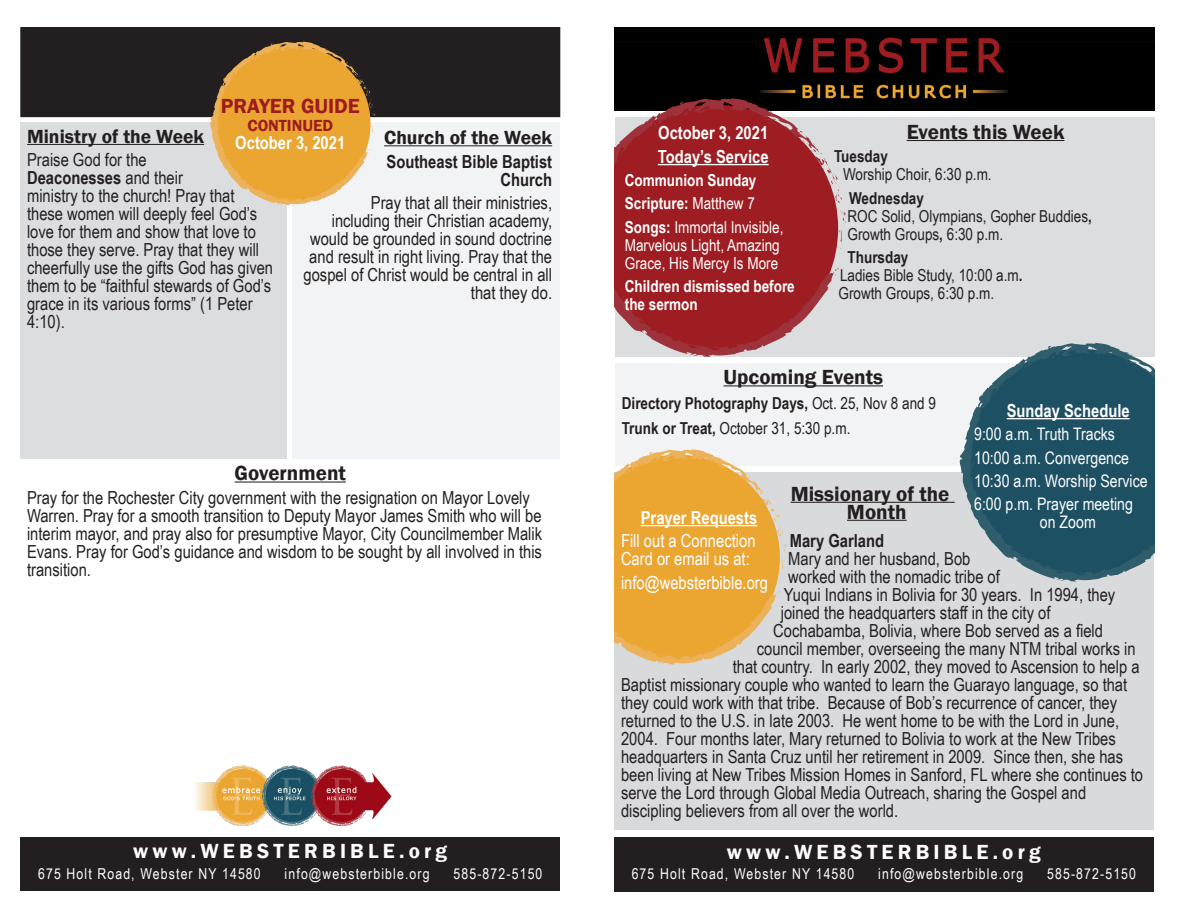
<style>
.page{position:relative;width:1188px;height:918px;background:#fff}
.page>*{position:absolute;margin:0;border:0;box-sizing:border-box;transform-origin:0 0}
.Bulliten_Body_Headin{font:600 21px/18px "Franklin Gothic";color:#231f20}
.t1{font:600 21px "Franklin Gothic";letter-spacing:.2em;color:#fff}
.Bulliten_Body_Headin-2{font:600 21px "Franklin Gothic";color:#9d1c20}
.Bulliten_Body_Headin-3{font:600 19.5px "Franklin Gothic";color:#231f20}
.Paragraph_Style_1{font:18px "Arial Narrow";color:#231f20}
.Bulliten_Body{font:18px/18px "Arial Narrow";color:#231f20}
.Bulliten_Body-2{font:700 18px "Arial Narrow";color:#fff}
.Bulliten_Body-3{font:18px/18px "Arial Narrow";color:#fff}
.Bulliten_Body-4{font:700 18px/18px "Arial Narrow";color:#231f20;text-align:right}
.Paragraph_Style_1-2{font:700 18px "Arial Narrow";color:#231f20}
.Bulliten_Body-5{font:17.25px "Arial Narrow";color:#fff}
.Bulliten_Body-6{font:16.5px/18px "Arial Narrow";color:#231f20}
.Bulliten_Body-7{font:16.5px/18px "Arial Narrow";color:#fff}
.Bulliten_Body-8{font:700 16.5px/18px "Arial Narrow";color:#fff}
.Bulliten_Body_Headin-4{font:700 16.5px "Arial Narrow";color:#231f20}
.Bulliten_Body_Headin-5{font:16.5px "Arial Narrow";color:#231f20}
.Bulliten_Body_Headin-6{font:600 16.5px "Franklin Gothic";color:#9d1c20}
.t2{font:15px "Arial Narrow";letter-spacing:.075em;color:#fff}
.s1{font-weight:700}
.s2{font-weight:400}
</style>
<div class="page">
<div style="left:615px;top:117px;width:539px;height:240px;background:#dcdddf"></div>
<hr style="left:907px;top:140px;width:157px;height:1px;background:#231f20">
<div style="left:614px;top:472px;width:540px;height:358px;background:#d9dadc"></div>
<hr style="left:791px;top:502px;width:164px;height:1px;background:#231f20">
<hr style="left:847px;top:520px;width:60px;height:1px;background:#231f20">
<div style="left:615px;top:363px;width:539px;height:103px;background:#f2f3f4"></div>
<hr style="left:724px;top:385px;width:159px;height:1px;background:#231f20">
<img style="left:614px;top:27px;width:540px;height:83px">
<svg style="left:839px;top:230px;width:3px;height:19px"></svg>
<svg style="left:841px;top:211px;width:5px;height:12px"></svg>
<svg style="left:614px;top:98px;width:220px;height:259px;background:#9f3438"></svg>
<svg style="left:800px;top:131px;width:42px;height:73px"></svg>
<svg style="left:764px;top:108px;width:19px;height:20px"></svg>
<svg style="left:728px;top:104px;width:4px;height:7px"></svg>
<svg style="left:683px;top:112px;width:7px;height:3px"></svg>
<div style="left:614px;top:837px;width:540px;height:54px;background:#231f20"></div>
<div style="left:293px;top:123px;width:267px;height:336px;background:#f2f3f4"></div>
<hr style="left:384px;top:145px;width:168px;height:1px;background:#231f20">
<div style="left:20px;top:123px;width:267px;height:336px;background:#dcdddf"></div>
<hr style="left:27px;top:144px;width:177px;height:1px;background:#231f20">
<div style="left:21px;top:28px;width:539px;height:88px;background:#231f20"></div>
<div style="left:20px;top:27px;width:540px;height:90px;border:2px solid #231f20"></div>
<hr style="left:235px;top:482px;width:111px;height:1px;background:#231f20">
<div style="left:21px;top:837px;width:539px;height:54px;background:#231f20"></div>
<hr style="left:658px;top:164px;width:111px;height:1px;background:#fff">
<svg style="left:959px;top:343px;width:196px;height:239px;fill:#1e5064"></svg>
<svg style="left:981px;top:404px;width:3px;height:7px"></svg>
<svg style="left:1125px;top:352px;width:18px;height:18px"></svg>
<svg style="left:1092px;top:348px;width:4px;height:7px"></svg>
<svg style="left:1051px;top:355px;width:6px;height:3px"></svg>
<svg style="left:614px;top:449px;width:162px;height:216px;background:#eaaf4e"></svg>
<svg style="left:748px;top:476px;width:38px;height:99px"></svg>
<svg style="left:719px;top:458px;width:15px;height:16px"></svg>
<svg style="left:689px;top:454px;width:3px;height:6px"></svg>
<hr style="left:1007px;top:418px;width:123px;height:1px;background:#fff">
<hr style="left:641px;top:525px;width:116px;height:1px;background:#fff">
<svg style="left:210px;top:42px;width:166px;height:163px"></svg>
<img style="left:195px;top:765px;width:197px;height:60px">
<p class="Bulliten_Body_Headin-2" style="left:221px;top:93px;width:140px">PRAYER GUIDE</p>
<p class="Bulliten_Body_Headin-6" style="left:247px;top:115px;width:87px">CONTINUED</p>
<p class="Bulliten_Body-2" style="left:235px;top:129px;width:111px">October 3, 2021</p>
<p class="Bulliten_Body_Headin-3" style="left:27px;top:124px;width:179px">Ministry of the Week</p>
<p class="Bulliten_Body" style="left:27px;top:150px;width:248px">Praise God for the<br><span class="s1">Deaconesses</span> and their<br>ministry to the church! Pray that these women will deeply feel God’s love for them and show that love to those they serve. Pray that they will cheerfully use the gifts God has given them to be “faithful stewards of God’s grace in its various forms” (1 Peter<br>4:10).</p>
<p class="Bulliten_Body_Headin-3" style="left:384px;top:126px;width:170px">Church of the Week</p>
<p class="Bulliten_Body-4" style="left:387px;top:152px;width:167px">Southeast Bible Baptist<br>Church</p>
<p class="Bulliten_Body" style="left:304px;top:193px;width:250px;text-align:right">Pray that all their ministries,<br>including their Christian academy, would be grounded in sound doctrine and result in right living. Pray that the gospel of Christ would be central in all that they do.</p>
<p class="Bulliten_Body_Headin" style="left:235px;top:465px;width:113px">Government</p>
<p class="Bulliten_Body" style="left:27px;top:488px;width:517px">Pray for the Rochester City government with the resignation on Mayor Lovely Warren. Pray for a smooth transition to Deputy Mayor James Smith who will be interim mayor, and pray also for presumptive Mayor, City Councilmember Malik Evans. Pray for God’s guidance and wisdom to be sought by all involved in this transition.</p>
<p class="t1" style="left:133px;top:839px;width:315px">www.WEBSTERBIBLE.org</p>
<p class="t2" style="left:38px;top:863px;width:224px">675 Holt Road, Webster NY 14580</p>
<p class="t2" style="left:285px;top:863px;width:147px">info@websterbible.org</p>
<p class="t2" style="left:454px;top:863px;width:90px">585-872-5150</p>
<p class="Bulliten_Body-2" style="left:658px;top:119px;width:111px">October 3, 2021</p>
<p class="Bulliten_Body-2" style="left:658px;top:143px;width:112px">Today’s Service</p>
<p class="Bulliten_Body-8" style="left:625px;top:170px;width:133px">Communion Sunday</p>
<p class="Bulliten_Body-8" style="left:625px;top:194px;width:132px">Scripture: <span class="s2">Matthew 7</span></p>
<p class="Bulliten_Body-7" style="left:625px;top:217px;width:160px"><span class="s1">Songs:</span> Immortal Invisible,<br>Marvelous Light, Amazing<br>Grace, His Mercy Is More</p>
<p class="Bulliten_Body-8" style="left:625px;top:277px;width:171px">Children dismissed before the sermon</p>
<p class="Bulliten_Body_Headin" style="left:907px;top:123px;width:159px">Events this Week</p>
<p class="Bulliten_Body-6" style="left:843px;top:147px;width:150px;text-indent:-9px"><span class="s1">Tuesday<br></span>Worship Choir, 6:30 p.m.</p>
<p class="Bulliten_Body-6" style="left:848px;top:188px;width:246px"><span class="s1">Wednesday<br></span>ROC Solid, Olympians, Gopher Buddies<span class="s1">,<br></span>Growth Groups<span class="s1">,</span> 6:30 p.m.</p>
<p class="Bulliten_Body-6" style="left:839px;top:248px;width:186px;text-indent:9px"><span class="s1">Thursday<br></span>Ladies Bible Study, 10:00 a.m<span class="s1">.<br></span>Growth Groups, 6:30 p.m.</p>
<p class="Bulliten_Body_Headin" style="left:724px;top:369px;width:161px">Upcoming Events</p>
<p class="Bulliten_Body_Headin-4" style="left:622px;top:391px;width:316px">Directory Photography Days, <span class="s2">Oct. 25, Nov 8 and 9</span></p>
<p class="Bulliten_Body_Headin-5" style="left:622px;top:416px;width:230px"><span class="s1">Trunk or Treat,</span> October 31, 5:30 p.m.</p>
<p class="Bulliten_Body-2" style="left:1007px;top:397px;width:125px">Sunday Schedule</p>
<p class="Bulliten_Body-5" style="left:974px;top:421px;width:142px">9:00 a.m. Truth Tracks</p>
<p class="Bulliten_Body-5" style="left:974px;top:445px;width:156px">10:00 a.m. Convergence</p>
<p class="Bulliten_Body-5" style="left:974px;top:468px;width:175px">10:30 a.m. Worship Service</p>
<p class="Bulliten_Body-5" style="left:974px;top:492px;width:160px">6:00 p.m. Prayer meeting</p>
<p class="Bulliten_Body_Headin" style="left:847px;top:485px;width:104px;text-indent:-56px">Missionary of the<br>Month</p>
<p class="Paragraph_Style_1-2" style="left:790px;top:527px;width:96px">Mary Garland</p>
<p class="Paragraph_Style_1" style="left:788px;top:546px;width:184px">Mary and her husband, Bob</p>
<p class="Paragraph_Style_1" style="left:788px;top:564px;width:213px">worked with the nomadic tribe of</p>
<p class="Paragraph_Style_1" style="left:784px;top:582px;width:333px">Yuqui Indians in Bolivia for 30 years. In 1994, they</p>
<p class="Paragraph_Style_1" style="left:781px;top:600px;width:271px">joined the headquarters staff in the city of</p>
<p class="Paragraph_Style_1" style="left:773px;top:618px;width:331px">Cochabamba, Bolivia, where Bob served as a field</p>
<p class="Paragraph_Style_1" style="left:757px;top:636px;width:380px">council member, overseeing the many NTM tribal works in</p>
<p class="Paragraph_Style_1" style="left:733px;top:654px;width:408px">that country. In early 2002, they moved to Ascension to help a</p>
<p class="Paragraph_Style_1" style="left:621px;top:672px;width:508px">Baptist missionary couple who wanted to learn the Guarayo language, so that</p>
<p class="Paragraph_Style_1" style="left:621px;top:690px;width:498px">they could work with that tribe. Because of Bob’s recurrence of cancer, they</p>
<p class="Paragraph_Style_1" style="left:621px;top:708px;width:500px">returned to the U.S. in late 2003. He went home to be with the Lord in June,</p>
<p class="Paragraph_Style_1" style="left:621px;top:726px;width:496px">2004. Four months later, Mary returned to Bolivia to work at the New Tribes</p>
<p class="Paragraph_Style_1" style="left:621px;top:744px;width:504px">headquarters in Santa Cruz until her retirement in 2009. Since then, she has</p>
<p class="Paragraph_Style_1" style="left:621px;top:762px;width:524px">been living at New Tribes Mission Homes in Sanford, FL where she continues to</p>
<p class="Paragraph_Style_1" style="left:621px;top:780px;width:467px">serve the Lord through Global Media Outreach, sharing the Gospel and</p>
<p class="Paragraph_Style_1" style="left:621px;top:798px;width:279px">discipling believers from all over the world.</p>
<p class="Bulliten_Body-2" style="left:641px;top:504px;width:118px">Prayer Requests</p>
<p class="Bulliten_Body-5" style="left:1040px;top:510px;width:57px">on Zoom</p>
<p class="Bulliten_Body-3" style="left:621px;top:531px;width:136px">Fill out a Connection<br>Card or email us at:</p>
<p class="Bulliten_Body-3" style="left:621px;top:573px;width:149px">info@websterbible.org</p>
<p class="t1" style="left:727px;top:839px;width:315px">www.WEBSTERBIBLE.org</p>
<p class="t2" style="left:632px;top:863px;width:224px">675 Holt Road, Webster NY 14580</p>
<p class="t2" style="left:878px;top:863px;width:147px">info@websterbible.org</p>
<p class="t2" style="left:1047px;top:863px;width:90px">585-872-5150</p>
</div>
